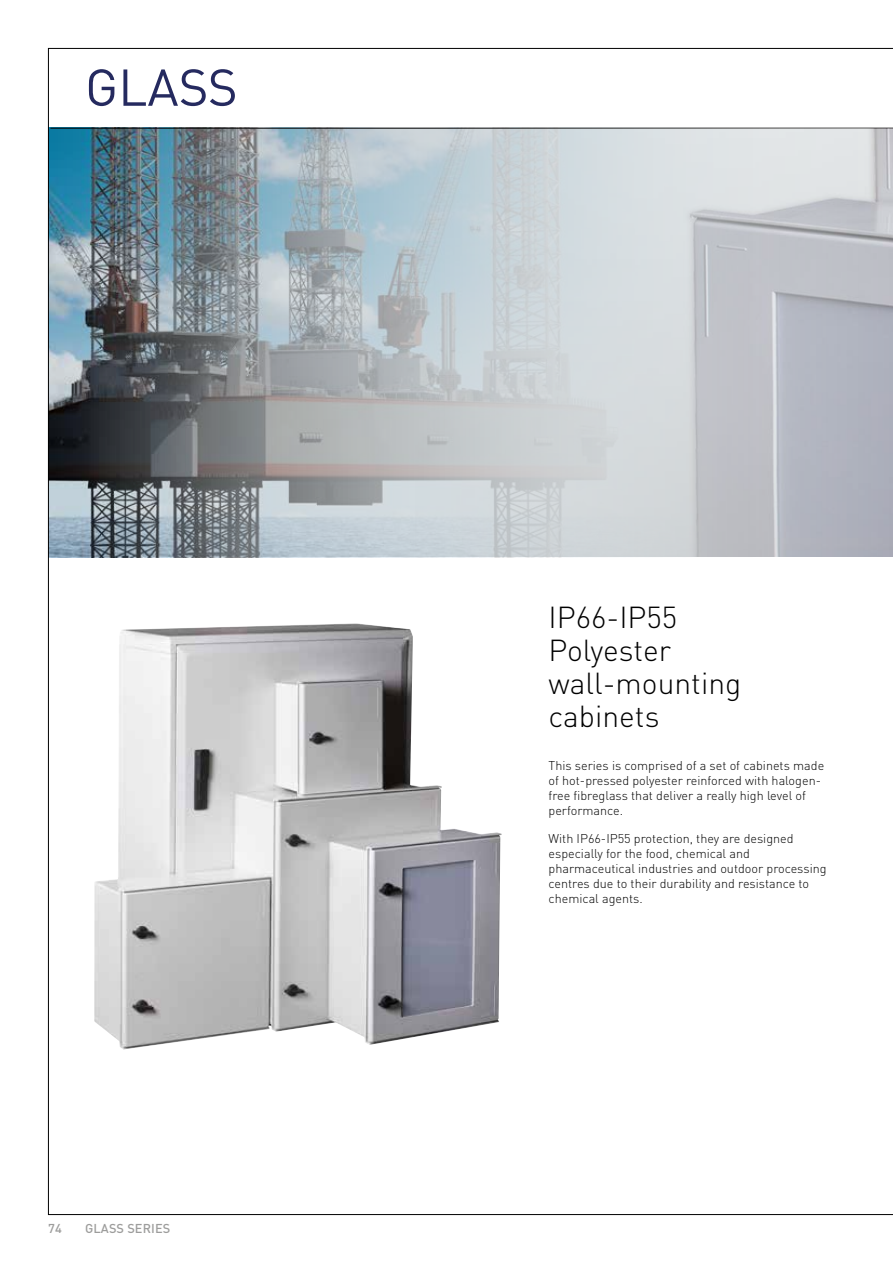
<style>
.page{position:relative;width:893px;height:1263px;background:#fff}
.page>*{position:absolute;margin:0;border:0;box-sizing:border-box;transform-origin:0 0}
.t1{font:51px "DIN Pro";color:#252a5f}
.t2{font:300 30px/33px "DIN Pro";color:#000}
.t3{font:500 12.75px "DIN Pro";letter-spacing:.01em;color:#9d9d9c}
.t4{font:300 12.6px/15px "DIN Pro";color:#000}
</style>
<div class="page">
<img style="left:94px;top:623px;width:408px;height:426px">
<img style="left:49px;top:128px;width:360px;height:429px">
<img style="left:409px;top:128px;width:484px;height:429px">
<h1 class="t1" style="left:85px;top:53px;width:154px">GLASS</h1>
<p class="t3" style="left:48px;top:1219px;width:15px">74</p>
<p class="t3" style="left:85px;top:1219px;width:87px">GLASS SERIES</p>
<h2 class="t2" style="left:549px;top:600px;width:194px">IP66-IP55<br>Polyester wall-mounting cabinets</h2>
<p class="t4" style="left:549px;top:757px;width:277px">This series is comprised of a set of cabinets made of hot-pressed polyester reinforced with halogen&shy;free fibreglass that deliver a really high level of performance.</p>
<p class="t4" style="left:549px;top:830px;width:280px">With IP66-IP55 protection, they are designed especially for the food, chemical and pharmaceutical industries and outdoor processing centres due to their durability and resistance to chemical agents.</p>
</div>
